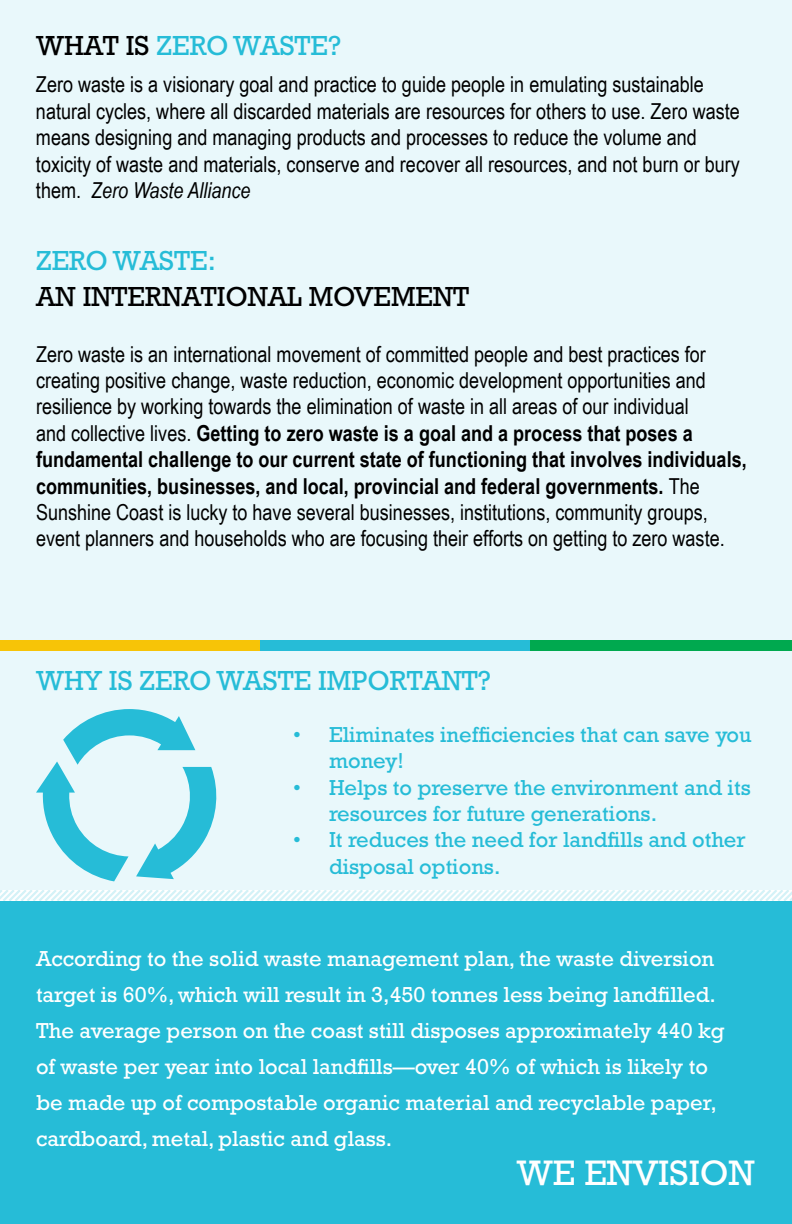
<style>
.page{position:relative;width:792px;height:1224px;background:#fff}
.page>*{position:absolute;margin:0;border:0;box-sizing:border-box;transform-origin:0 0}
.t1{font:36px "Rockwell Std";color:#fff}
.t2{font:28px "Rockwell Std";color:#26bcd7}
.t3{font:28px "Rockwell Std";color:#000}
.t4{font:22px/26.4px "Arial Narrow";color:#000}
.t5{font:22px/36px "Rockwell Std";color:#fff}
.t6{font:22px/26.4px "Rockwell Std";color:#26bcd7}
.s1{color:#000}
.s2{font-style:italic}
.s3{font-weight:700}
</style>
<div class="page">
<div style="left:0;top:639px;width:262px;height:12px;background:#f7c407"></div>
<div style="left:260px;top:639px;width:275px;height:12px;background:#26bcd7"></div>
<div style="left:530px;top:639px;width:262px;height:12px;background:#00a94f"></div>
<svg style="left:0;top:889px;width:792px;height:12px"></svg>
<div style="left:0;top:0;width:792px;height:639px;background:#e9f8fb"></div>
<div style="left:0;top:651px;width:792px;height:238px;background:#e9f8fb"></div>
<div style="left:0;top:901px;width:792px;height:323px;background:#26bcd7"></div>
<svg style="left:36px;top:709px;width:181px;height:172px"></svg>
<p class="t2" style="left:36px;top:30px;width:307px"><span class="s1">WHAT IS</span> ZERO WASTE?</p>
<p class="t4" style="left:36px;top:71px;width:705px">Zero waste is a visionary goal and practice to guide people in emulating sustainable natural cycles, where all discarded materials are resources for others to use. Zero waste means designing and managing products and processes to reduce the volume and toxicity of waste and materials, conserve and recover all resources, and not burn or bury them. <span class="s2">Zero Waste Alliance</span></p>
<p class="t2" style="left:36px;top:244px;width:181px">ZERO WASTE:</p>
<p class="t3" style="left:36px;top:280px;width:435px">AN INTERNATIONAL MOVEMENT</p>
<p class="t4" style="left:36px;top:340px;width:712px">Zero waste is an international movement of committed people and best practices for creating positive change, waste reduction, economic development opportunities and resilience by working towards the elimination of waste in all areas of our individual<br>and collective lives. <span class="s3">Getting to zero waste is a goal and a process that poses a fundamental challenge to our current state of functioning that involves individuals, communities, businesses, and local, provincial and federal governments.</span> The Sunshine Coast is lucky to have several businesses, institutions, community groups, event planners and households who are focusing their efforts on getting to zero waste.</p>
<p class="t2" style="left:36px;top:664px;width:457px">WHY IS ZERO WASTE IMPORTANT?</p>
<p class="t6" style="left:329px;top:721px;width:424px;text-indent:-36px">• Eliminates inefficiencies that can save you money!</p>
<p class="t6" style="left:329px;top:774px;width:423px;text-indent:-36px">• Helps to preserve the environment and its resources for future generations.</p>
<p class="t6" style="left:329px;top:826px;width:418px;text-indent:-36px">• It reduces the need for landfills and other disposal options.</p>
<p class="t5" style="left:36px;top:940px;width:690px">According to the solid waste management plan, the waste diversion target is 60%, which will result in 3,450 tonnes less being landfilled.<br>The average person on the coast still disposes approximately 440 kg of waste per year into local landfills—over 40% of which is likely to be made up of compostable organic material and recyclable paper, cardboard, metal, plastic and glass.</p>
<h1 class="t1" style="left:517px;top:1152px;width:239px">WE ENVISION</h1>
</div>
